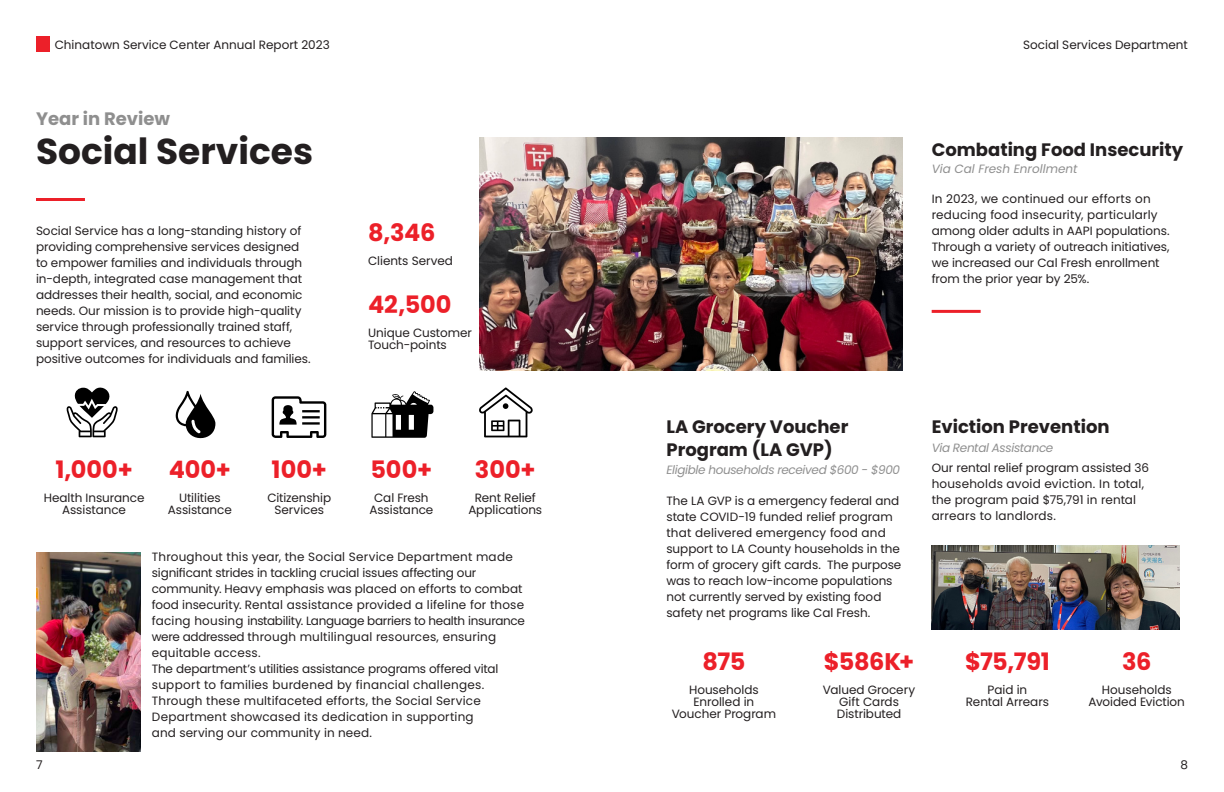
<style>
.page{position:relative;width:1224px;height:792px;background:#fff}
.page>*{position:absolute;margin:0;border:0;box-sizing:border-box;transform-origin:0 0}
.Titles_Poppins_Bold_36pt{font:700 36px "Poppins";color:#231f20}
.t1{font:700 24px "Poppins";letter-spacing:-.01em;color:#ec2029}
.Subtitle_Poppins_Bold_18pt{font:700 18px/23px "Poppins";color:#231f20}
.t2{font:700 18px "Poppins";color:#8f8f8f}
.t3{font:12px/16px "Poppins";letter-spacing:-.005em;color:#231f20;text-align:center}
.t4{font:italic 12px "Poppins";letter-spacing:-.03em;color:#8f8f8f}
.t5{font:italic 12px "Poppins";color:#8f8f8f}
</style>
<div class="page">
<div style="left:36px;top:36px;width:14px;height:16px;background:#ec2029"></div>
<hr style="left:36px;top:198px;width:49px;height:3px;background:#ec2029">
<svg style="left:66px;top:387px;width:52px;height:50px"></svg>
<svg style="left:176px;top:391px;width:39px;height:48px"></svg>
<svg style="left:272px;top:396px;width:54px;height:42px"></svg>
<svg style="left:371px;top:391px;width:62px;height:47px"></svg>
<svg style="left:479px;top:387px;width:54px;height:50px"></svg>
<img style="left:36px;top:552px;width:104px;height:199px">
<img style="left:480px;top:138px;width:422px;height:233px">
<hr style="left:932px;top:310px;width:49px;height:3px;background:#ec2029">
<img style="left:932px;top:545px;width:248px;height:84px">
<p class="t3" style="left:55px;top:36px;width:277px">Chinatown Service Center Annual Report 2023</p>
<h3 class="t2" style="left:36px;top:108px;width:136px">Year in Review</h3>
<p class="Titles_Poppins_Bold_36pt" style="left:36px;top:130px;width:279px">Social Services</p>
<p class="t3" style="left:36px;top:223px;width:276px;text-align:left">Social Service has a long-standing history of providing comprehensive services designed to empower families and individuals through in-depth, integrated case management that addresses their health, social, and economic needs. Our mission is to provide high-quality service through professionally trained staff, support services, and resources to achieve positive outcomes for individuals and families.</p>
<p class="t1" style="left:55px;top:456px;width:79px">1,000+</p>
<p class="t3" style="left:44px;top:492px;width:102px;line-height:12px">Health Insurance<br>Assistance</p>
<p class="t1" style="left:169px;top:456px;width:64px">400+</p>
<p class="t3" style="left:168px;top:492px;width:65px;line-height:12px">Utilities<br>Assistance</p>
<p class="t1" style="left:272px;top:456px;width:57px">100+</p>
<p class="t3" style="left:267px;top:492px;width:65px;line-height:12px">Citizenship<br>Services</p>
<p class="t1" style="left:368px;top:218px;width:69px">8,346</p>
<p class="t3" style="left:368px;top:253px;width:86px">Clients Served</p>
<p class="t1" style="left:368px;top:290px;width:85px">42,500</p>
<p class="t3" style="left:368px;top:327px;width:105px;line-height:12px;text-align:left">Unique Customer<br>Touch-points</p>
<p class="t1" style="left:371px;top:456px;width:63px">500+</p>
<p class="t3" style="left:369px;top:492px;width:65px;line-height:12px">Cal Fresh<br>Assistance</p>
<p class="t1" style="left:475px;top:456px;width:62px">300+</p>
<p class="t3" style="left:468px;top:492px;width:75px;line-height:12px">Rent Relief<br>Applications</p>
<p class="t3" style="left:36px;top:756px;width:8px">7</p>
<p class="t3" style="left:152px;top:549px;width:375px;text-align:left">Throughout this year, the Social Service Department made significant strides in tackling crucial issues affecting our community. Heavy emphasis was placed on efforts to combat food insecurity. Rental assistance provided a lifeline for those facing housing instability. Language barriers to health insurance were addressed through multilingual resources, ensuring equitable access.<br>The department’s utilities assistance programs offered vital support to families burdened by financial challenges.<br>Through these multifaceted efforts, the Social Service Department showcased its dedication in supporting<br>and serving our community in need.</p>
<p class="t3" style="left:1023px;top:36px;width:166px">Social Services Department</p>
<p class="Subtitle_Poppins_Bold_18pt" style="left:932px;top:139px;width:253px">Combating Food Insecurity</p>
<p class="t5" style="left:932px;top:162px;width:147px">Via Cal Fresh Enrollment</p>
<p class="t3" style="left:932px;top:191px;width:239px;text-align:left">In 2023, we continued our efforts on reducing food insecurity, particularly among older adults in AAPI populations.<br>Through a variety of outreach initiatives, we increased our Cal Fresh enrollment from the prior year by 25%.</p>
<p class="Subtitle_Poppins_Bold_18pt" style="left:666px;top:416px;width:183px">LA Grocery Voucher<br>Program (LA GVP)</p>
<p class="Subtitle_Poppins_Bold_18pt" style="left:932px;top:416px;width:179px">Eviction Prevention</p>
<p class="t4" style="left:932px;top:441px;width:123px">Via Rental Assistance</p>
<p class="t3" style="left:932px;top:460px;width:219px;text-align:left">Our rental relief program assisted 36 households avoid eviction. In total, the program paid $75,791 in rental arrears to landlords.</p>
<p class="t4" style="left:666px;top:462px;width:235px">Eligible households received $600 - $900</p>
<p class="t3" style="left:666px;top:493px;width:236px;text-align:left">The LA GVP is a emergency federal and state COVID-19 funded relief program that delivered emergency food and support to LA County households in the form of grocery gift cards. The purpose was to reach low-income populations not currently served by existing food safety net programs like Cal Fresh.</p>
<p class="t1" style="left:703px;top:648px;width:44px">875</p>
<p class="t3" style="left:672px;top:684px;width:106px;line-height:12px">Households<br>Enrolled in<br>Voucher Program</p>
<p class="t1" style="left:824px;top:648px;width:92px">$586K+</p>
<p class="t3" style="left:823px;top:684px;width:94px;line-height:12px">Valued Grocery<br>Gift Cards<br>Distributed</p>
<p class="t1" style="left:965px;top:648px;width:86px">$75,791</p>
<p class="t3" style="left:966px;top:684px;width:85px;line-height:12px">Paid in<br>Rental Arrears</p>
<p class="t1" style="left:1122px;top:648px;width:31px">36</p>
<p class="t3" style="left:1089px;top:684px;width:98px;line-height:12px">Households<br>Avoided Eviction</p>
<p class="t3" style="left:1180px;top:756px;width:9px">8</p>
</div>
